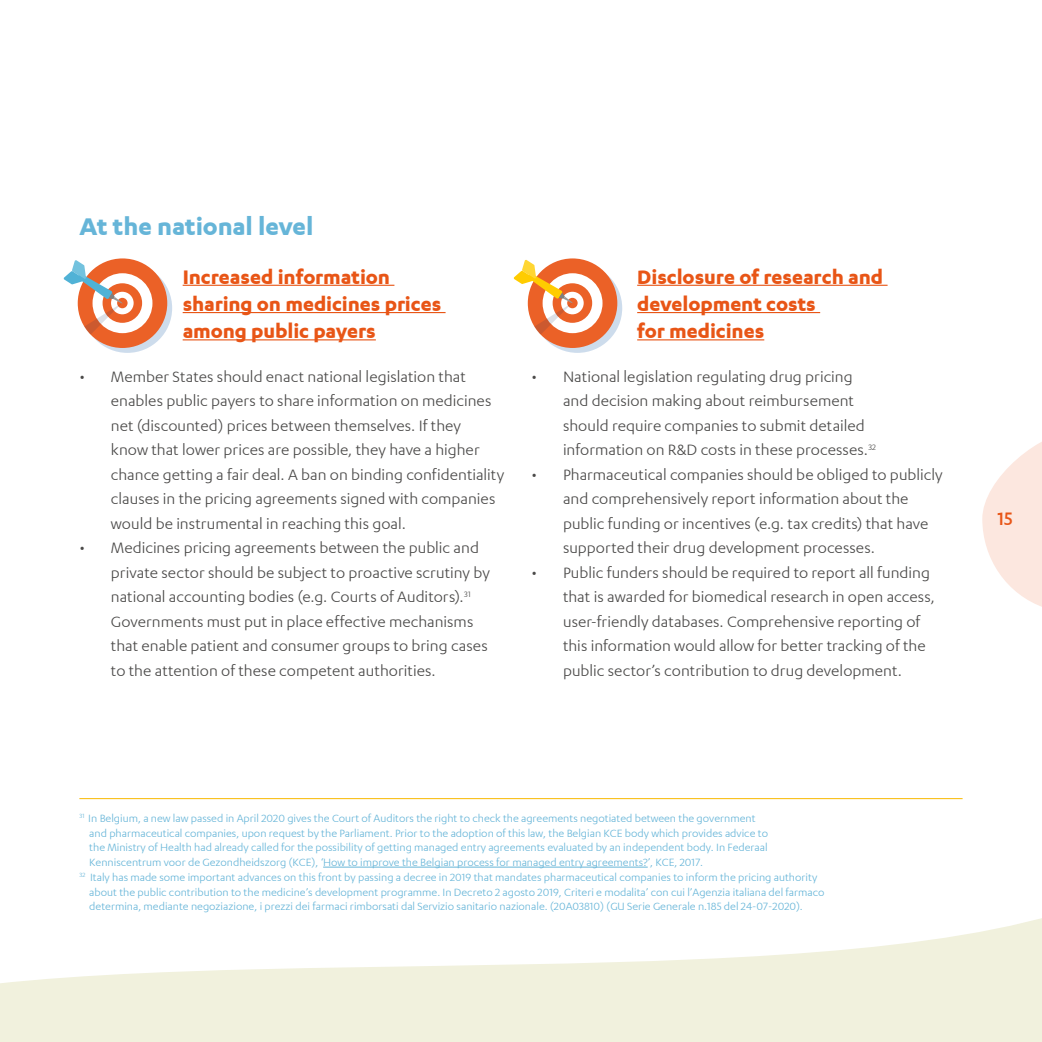
<style>
.page{position:relative;width:1042px;height:1042px;background:#fff}
.page>*{position:absolute;margin:0;border:0;box-sizing:border-box;transform-origin:0 0}
.t1{font:700 28px "Karbon";letter-spacing:-.005em;color:#66b5d8}
.t2{font:700 22.75px/27.3px "Karbon";letter-spacing:-.005em;color:#e85516}
.t3{font:500 21px "Karbon";color:#e85516}
.t4{font:17.5px/24.5px "Karbon";color:#4a4948}
.t5{font:12.25px "Karbon";color:#66b5d8}
</style>
<div class="page">
<svg style="left:0;top:798px;width:1042px;height:244px"></svg>
<svg style="left:533px;top:263px;width:89px;height:90px"></svg>
<div style="left:528px;top:258px;width:89px;height:90px;background:#eb6127;border-radius:50%"></div>
<div style="left:542px;top:273px;width:60px;height:60px;background:#fff;border-radius:50%"></div>
<div style="left:552px;top:283px;width:40px;height:40px;background:#eb6127;border-radius:50%"></div>
<svg style="left:561px;top:292px;width:23px;height:22px"></svg>
<div style="left:567px;top:298px;width:10px;height:10px;background:#eb6127;border-radius:50%"></div>
<svg style="left:513px;top:260px;width:59px;height:75px"></svg>
<hr style="left:323px;top:867px;width:325px;height:1px;background:#66b5d8">
<svg style="left:83px;top:263px;width:89px;height:90px"></svg>
<div style="left:78px;top:258px;width:89px;height:90px;background:#eb6127;border-radius:50%"></div>
<div style="left:93px;top:273px;width:59px;height:60px;background:#fff;border-radius:50%"></div>
<div style="left:103px;top:283px;width:39px;height:40px;background:#eb6127;border-radius:50%"></div>
<div style="left:111px;top:292px;width:23px;height:22px;background:#fff;border-radius:50%"></div>
<div style="left:117px;top:298px;width:11px;height:10px;background:#eb6127;border-radius:50%"></div>
<svg style="left:64px;top:260px;width:58px;height:75px"></svg>
<hr style="left:79px;top:798px;width:883px;height:1px;background:#f9b900">
<hr style="left:183px;top:285px;width:211px;height:1px;background:#e85516">
<hr style="left:183px;top:312px;width:262px;height:1px;background:#e85516">
<hr style="left:183px;top:339px;width:193px;height:1px;background:#e85516">
<hr style="left:637px;top:285px;width:250px;height:1px;background:#e85516">
<hr style="left:637px;top:312px;width:183px;height:1px;background:#e85516">
<hr style="left:637px;top:339px;width:127px;height:1px;background:#e85516">
<svg style="left:982px;top:442px;width:60px;height:165px"></svg>
<h1 class="t1" style="left:79px;top:212px;width:236px">At the national level</h1>
<h2 class="t2" style="left:183px;top:263px;width:260px">Increased information sharing on medicines prices among public payers</h2>
<p class="t4" style="left:111px;top:364px;width:395px;text-indent:-32px">• Member States should enact national legislation that enables public payers to share information on medicines net (discounted) prices between themselves. If they<br>know that lower prices are possible, they have a higher chance getting a fair deal. A ban on binding confidentiality clauses in the pricing agreements signed with companies would be instrumental in reaching this goal.</p>
<p class="t4" style="left:111px;top:535px;width:380px;text-indent:-32px">• Medicines pricing agreements between the public and private sector should be subject to proactive scrutiny by national accounting bodies (e.g. Courts of Auditors).<sup>31<br></sup>Governments must put in place effective mechanisms that enable patient and consumer groups to bring cases to the attention of these competent authorities.</p>
<h2 class="t2" style="left:637px;top:263px;width:247px">Disclosure of research and development costs<br>for medicines</h2>
<p class="t4" style="left:563px;top:364px;width:315px;text-indent:-32px">• National legislation regulating drug pricing and decision making about reimbursement should require companies to submit detailed information on R&amp;D costs in these processes.<sup>32</sup></p>
<p class="t4" style="left:563px;top:462px;width:381px;text-indent:-32px">• Pharmaceutical companies should be obliged to publicly and comprehensively report information about the public funding or incentives (e.g. tax credits) that have supported their drug development processes.</p>
<p class="t4" style="left:563px;top:560px;width:373px;text-indent:-32px">• Public funders should be required to report all funding that is awarded for biomedical research in open access, user-friendly databases. Comprehensive reporting of this information would allow for better tracking of the public sector’s contribution to drug development.</p>
<p class="t5" style="left:79px;top:812px;width:678px"><sup>31</sup> In Belgium, a new law passed in April 2020 gives the Court of Auditors the right to check the agreements negotiated between the government</p>
<p class="t5" style="left:89px;top:827px;width:680px">and pharmaceutical companies, upon request by the Parliament. Prior to the adoption of this law, the Belgian KCE body which provides advice to</p>
<p class="t5" style="left:89px;top:842px;width:680px">the Ministry of Health had already called for the possibility of getting managed entry agreements evaluated by an independent body. In Federaal</p>
<p class="t5" style="left:89px;top:856px;width:615px">Kenniscentrum voor de Gezondheidszorg (KCE), ‘How to improve the Belgian process for managed entry agreements?’, KCE, 2017.</p>
<p class="t5" style="left:79px;top:871px;width:739px"><sup>32</sup> Italy has made some important advances on this front by passing a decree in 2019 that mandates pharmaceutical companies to inform the pricing authority</p>
<p class="t5" style="left:89px;top:886px;width:737px">about the public contribution to the medicine’s development programme. In Decreto 2 agosto 2019, Criteri e modalita’ con cui l’Agenzia italiana del farmaco</p>
<p class="t5" style="left:89px;top:900px;width:715px">determina, mediante negoziazione, i prezzi dei farmaci rimborsati dal Servizio sanitario nazionale. (20A03810) (GU Serie Generale n.185 del 24-07-2020).</p>
<p class="t3" style="left:997px;top:508px;width:17px">15</p>
</div>
